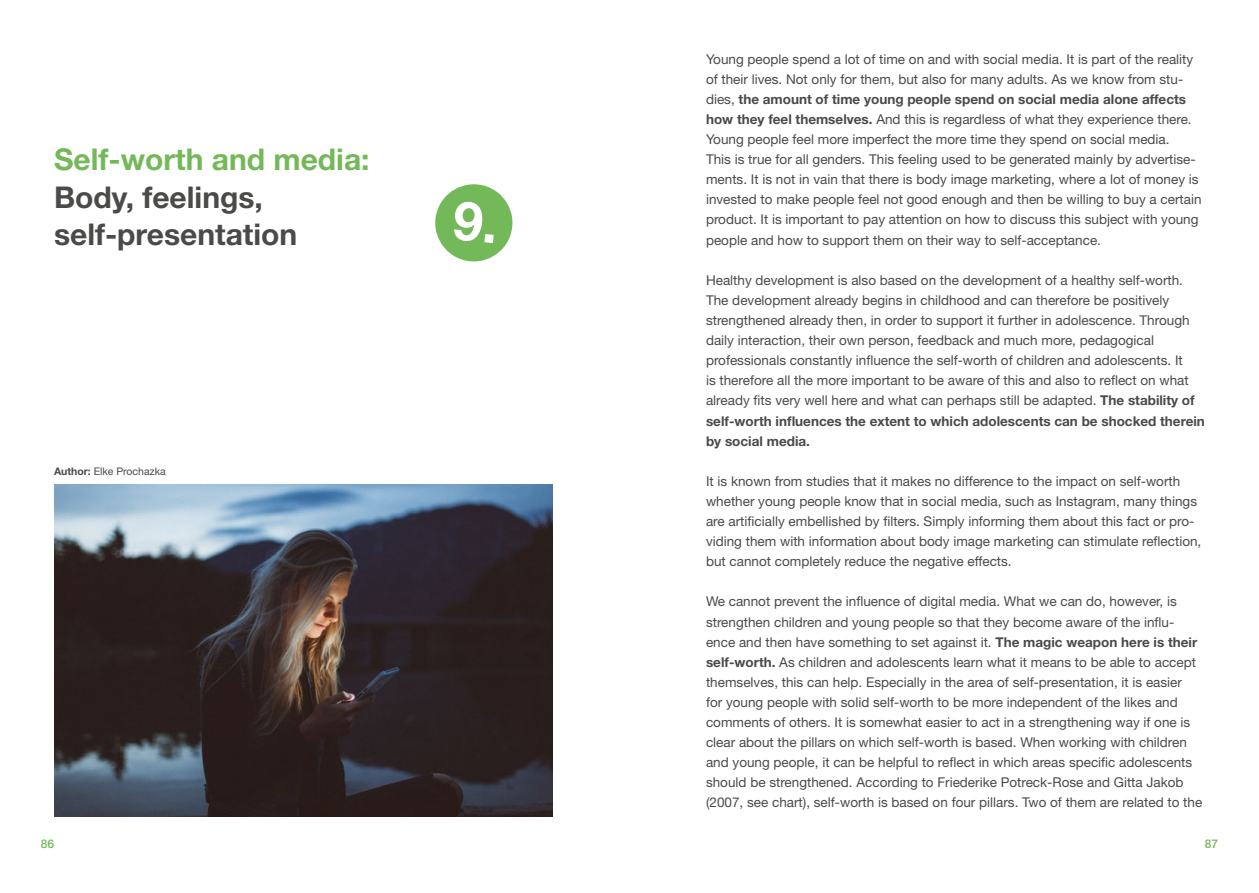
<style>
.page{position:relative;width:1259px;height:893px;background:#fff}
.page>*{position:absolute;margin:0;border:0;box-sizing:border-box;transform-origin:0 0}
.t1{font:700 30px/37.5px "Helvetica Neue LT Std";color:#4a4a49}
.t2{font:700 30px "Helvetica Neue LT Std";color:#74b959}
.t3{font:13.5px/20.1px "Helvetica Neue LT Std";color:#4a4a49}
.t4{font:500 12px "Helvetica Neue LT Std";color:#74b959}
.t5{font:10.5px "Helvetica Neue LT Std";color:#4a4a49}
.s1{font-weight:700}
</style>
<div class="page">
<img style="left:54px;top:485px;width:499px;height:331px">
<svg style="left:435px;top:184px;width:78px;height:78px"></svg>
<h1 class="t2" style="left:54px;top:141px;width:317px">Self-worth and media:</h1>
<h1 class="t1" style="left:54px;top:178px;width:245px">Body, feelings, self-presentation</h1>
<p class="t5" style="left:54px;top:465px;width:113px"><span class="s1">Author:</span> Elke Prochazka</p>
<p class="t3" style="left:706px;top:49px;width:497px">Young people spend a lot of time on and with social media. It is part of the reality of their lives. Not only for them, but also for many adults. As we know from stu&shy;dies, <span class="s1">the amount of time young people spend on social media alone affects how they feel themselves.</span> And this is regardless of what they experience there.<br>Young people feel more imperfect the more time they spend on social media.<br>This is true for all genders. This feeling used to be generated mainly by advertise&shy;ments. It is not in vain that there is body image marketing, where a lot of money is invested to make people feel not good enough and then be willing to buy a certain product. It is important to pay attention on how to discuss this subject with young people and how to support them on their way to self-acceptance.</p>
<p class="t3" style="left:706px;top:270px;width:500px">Healthy development is also based on the development of a healthy self-worth.<br>The development already begins in childhood and can therefore be positively strengthened already then, in order to support it further in adolescence. Through daily interaction, their own person, feedback and much more, pedagogical professionals constantly influence the self-worth of children and adolescents. It<br>is therefore all the more important to be aware of this and also to reflect on what already fits very well here and what can perhaps still be adapted. <span class="s1">The stability of self-worth influences the extent to which adolescents can be shocked therein by social media.</span></p>
<p class="t3" style="left:706px;top:471px;width:497px">It is known from studies that it makes no difference to the impact on self-worth whether young people know that in social media, such as Instagram, many things are artificially embellished by filters. Simply informing them about this fact or pro&shy;viding them with information about body image marketing can stimulate reflection, but cannot completely reduce the negative effects.</p>
<p class="t3" style="left:706px;top:591px;width:498px">We cannot prevent the influence of digital media. What we can do, however, is strengthen children and young people so that they become aware of the influ&shy;ence and then have something to set against it. <span class="s1">The magic weapon here is their self-worth.</span> As children and adolescents learn what it means to be able to accept themselves, this can help. Especially in the area of self-presentation, it is easier<br>for young people with solid self-worth to be more independent of the likes and comments of others. It is somewhat easier to act in a strengthening way if one is clear about the pillars on which self-worth is based. When working with children and young people, it can be helpful to reflect in which areas specific adolescents should be strengthened. According to Friederike Potreck-Rose and Gitta Jakob (2007, see chart), self-worth is based on four pillars. Two of them are related to the</p>
<p class="t4" style="left:41px;top:836px;width:15px">86</p>
<p class="t4" style="left:1205px;top:836px;width:15px">87</p>
</div>
